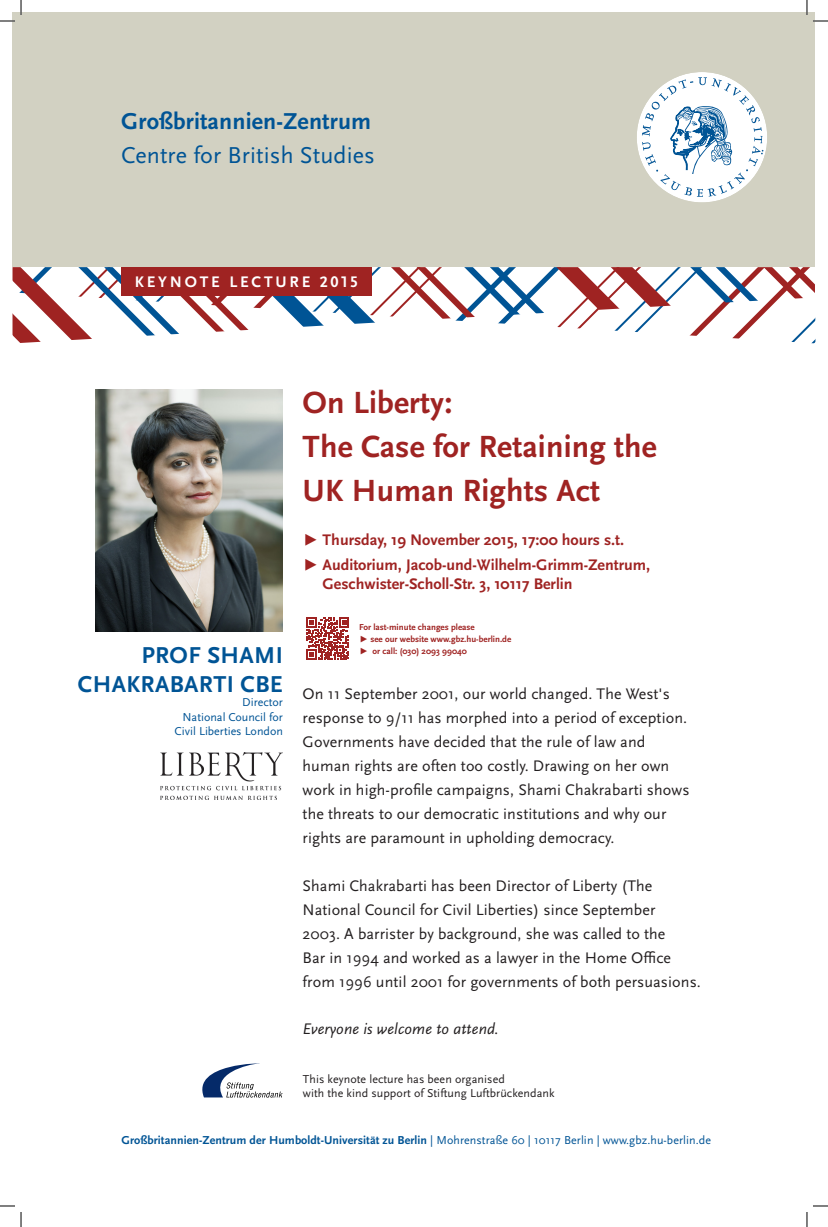
<style>
.page{position:relative;width:828px;height:1227px;background:#fff}
.page>*{position:absolute;margin:0;border:0;box-sizing:border-box;transform-origin:0 0}
.t1{font:700 32px/44.1px "Scala Sans OT";color:#9f2322}
.t2{font:700 24px/28.8px "Scala Sans OT";letter-spacing:.005em;color:#005495}
.t3{font:24px "Scala Sans OT";letter-spacing:.005em;color:#005495}
.t4{font:16px/24px "Scala Sans OT";letter-spacing:.005em;color:#231f20}
.t5{font:700 16px/24.9px "Scala Sans OT";color:#9f2322}
.t6{font:italic 16px "Scala Sans OT";letter-spacing:.005em;color:#231f20}
.t7{font:700 16px "Scala Sans OT";letter-spacing:.175em;color:#fff}
.t8{font:700 12px "Scala Sans OT";letter-spacing:.005em;color:#005495}
.t9{font:12px/14.4px "Scala Sans OT";letter-spacing:.005em;color:#231f20}
.t10{font:12px/14.4px "Scala Sans OT";color:#005495;text-align:right}
.t11{font:700 9px/12px "Scala Sans OT";color:#9f2322}
.s1{font-weight:400}
</style>
<div class="page">
<div style="left:12px;top:12px;width:802px;height:255px;background:#d2d1c2"></div>
<svg style="left:12px;top:267px;width:803px;height:76px"></svg>
<div style="left:636px;top:72px;width:131px;height:130px;background:#fff;border-radius:50%"></div>
<svg style="left:641px;top:77px;width:122px;height:120px"></svg>
<div style="left:121px;top:267px;width:250px;height:28px;background:#9f2322"></div>
<svg style="left:306px;top:617px;width:43px;height:43px"></svg>
<svg style="left:202px;top:1063px;width:81px;height:34px"></svg>
<img style="left:95px;top:390px;width:187px;height:242px">
<img style="left:160px;top:752px;width:122px;height:48px">
<svg style="left:0;top:0;width:22px;height:22px"></svg>
<svg style="left:0;top:1205px;width:22px;height:22px"></svg>
<svg style="left:806px;top:0;width:21px;height:22px"></svg>
<svg style="left:806px;top:1205px;width:21px;height:22px"></svg>
<h2 class="t2" style="left:121px;top:107px;width:251px">Großbritannien-Zentrum</h2>
<h2 class="t3" style="left:121px;top:141px;width:255px">Centre for British Studies</h2>
<p class="t7" style="left:135px;top:272px;width:225px">Keynote Lecture 2015</p>
<h2 class="t2" style="left:78px;top:641px;width:206px;text-indent:63px">prof shami chakrabarti CBE</h2>
<p class="t10" style="left:174px;top:695px;width:110px">Director<br>National Council for<br>Civil Liberties London</p>
<h1 class="t1" style="left:302px;top:381px;width:355px">On Liberty:<br>The Case for Retaining the<br>UK H uman Rights Act</h1>
<p class="t5" style="left:302px;top:528px;width:349px">▶ Thursday, 19 N ovember 2015, 17:00 hours s.t.<br>▶ Auditorium, Jacob-und-Wilhelm-Grimm-Zentrum,</p>
<p class="t5" style="left:322px;top:572px;width:251px">Geschwister-Scholl-Str. 3, 10117 Berlin</p>
<p class="t11" style="left:359px;top:621px;width:154px">For last-minute changes please<br>▶ see our website www.gbz.hu-berlin.de ▶ or call: (030) 2093 99040</p>
<p class="t4" style="left:302px;top:682px;width:388px">On 11 September 2001, our world changed. The West's response to 9/11 has morphed into a period of exception.<br>Governments have decided that the rule of law and human rights are often too costly. Drawing on her own work in high-profile campaigns, Shami Chakrabarti shows the threats to our democratic institutions and why our rights are paramount in upholding democracy.</p>
<p class="t4" style="left:302px;top:874px;width:399px">Shami Chakrabarti has been Director of Liberty (The National Council for Civil Liberties) since September<br>2003. A barrister by background, she was called to the<br>Bar in 1994 and worked as a lawyer in the Home Office from 1996 until 2001 for governments of both persuasions.</p>
<p class="t6" style="left:302px;top:1020px;width:198px">Everyone is welcome to attend.</p>
<p class="t9" style="left:303px;top:1072px;width:253px">This keynote lecture has been organised<br>with the kind support of Stiftung Luftbrückendank</p>
<p class="t8" style="left:121px;top:1132px;width:590px">Großbritannien-Zentrum der Humboldt-Universität zu Berlin <span class="s1">| Mohrenstraße 60 | 10117 Berlin | www.gbz.hu-berlin.de</span></p>
</div>
